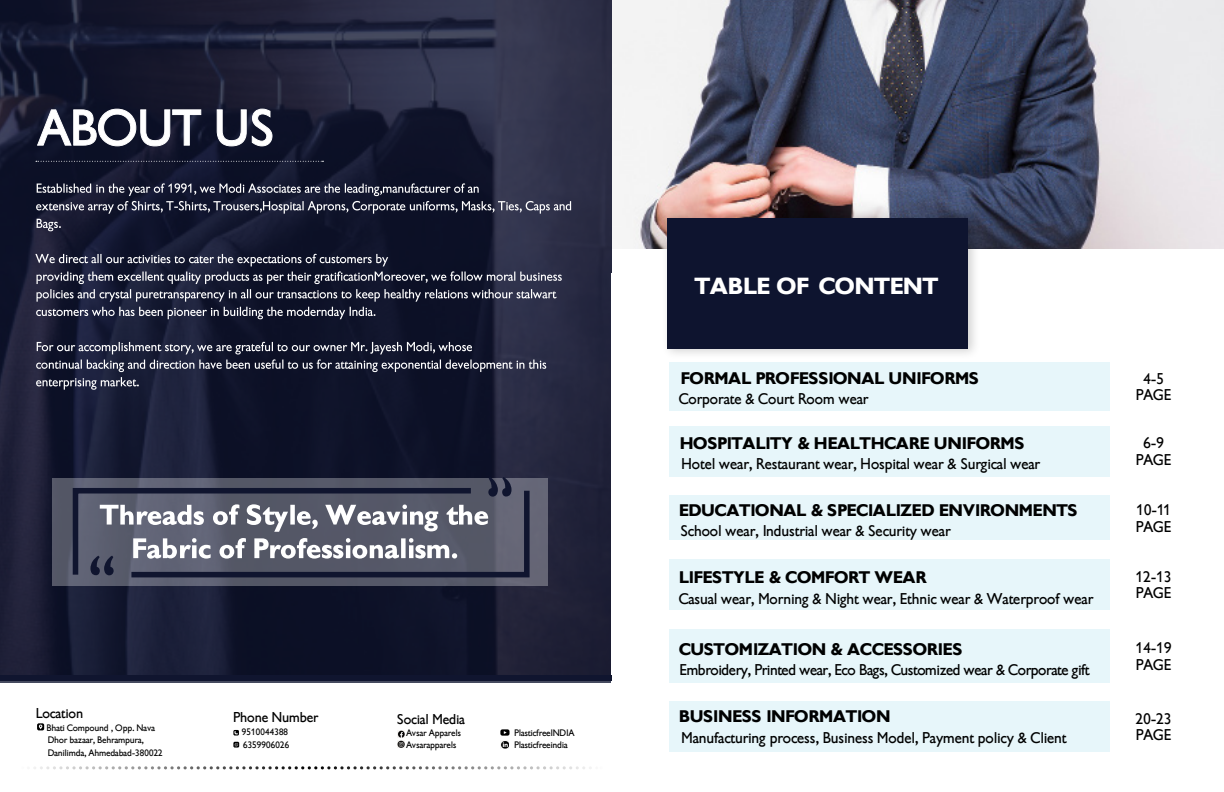
<style>
.page{position:relative;width:1224px;height:792px;background:#fff}
.page>*{position:absolute;margin:0;border:0;box-sizing:border-box;transform-origin:0 0}
.t1{font:59.8px "Gibson";color:#10152f}
.t2{font:700 23.2px "Gibson";color:#fff}
.t3{font:700 16.7px "Gibson";color:#000101}
.t4{font:15.2px/16.6px "Gibson";color:#000101}
.t5{font:15.2px "Gibson";letter-spacing:-.02em;color:#000101}
.t6{font:13.9px "Gibson";color:#000101}
.t7{font:9.2px/12.6px "Gibson";color:#000101}
</style>
<div class="page">
<svg style="left:0;top:0;width:612px;height:683px;background:#1c1f36"></svg>
<svg style="left:36px;top:108px;width:237px;height:39px"></svg>
<svg style="left:36px;top:342px;width:510px;height:48px;background:#2f3348"></svg>
<svg style="left:35px;top:254px;width:527px;height:65px;background:#36394e"></svg>
<svg style="left:36px;top:183px;width:535px;height:48px;background:#2e3146"></svg>
<div style="left:670px;top:362px;width:440px;height:49px;background:#e7f6fa"></div>
<div style="left:670px;top:426px;width:440px;height:50px;background:#e7f6fa"></div>
<div style="left:670px;top:496px;width:440px;height:44px;background:#e7f6fa"></div>
<div style="left:670px;top:560px;width:440px;height:50px;background:#e7f6fa"></div>
<div style="left:670px;top:630px;width:440px;height:53px;background:#e7f6fa"></div>
<div style="left:670px;top:702px;width:440px;height:50px;background:#e7f6fa"></div>
<svg style="left:36px;top:161px;width:287px;height:1px"></svg>
<img style="left:612px;top:0;width:612px;height:249px">
<div style="left:661px;top:210px;width:320px;height:151px;background:#000;opacity:.18"></div>
<div style="left:667px;top:218px;width:300px;height:131px;background:#0e142f"></div>
<div style="left:0;top:675px;width:612px;height:5px;background:#10152f"></div>
<svg style="left:500px;top:729px;width:10px;height:19px"></svg>
<svg style="left:397px;top:730px;width:7px;height:18px"></svg>
<svg style="left:34px;top:766px;width:557px;height:4px"></svg>
<svg style="left:233px;top:730px;width:6px;height:6px"></svg>
<svg style="left:233px;top:742px;width:6px;height:6px"></svg>
<svg style="left:37px;top:723px;width:7px;height:7px"></svg>
<svg style="left:39px;top:725px;width:3px;height:4px"></svg>
<div style="left:52px;top:478px;width:496px;height:107px;background:linear-gradient(to right,#5a5e6f,#595b6a)"></div>
<svg style="left:70px;top:477px;width:462px;height:103px;background:#656877"></svg>
<h1 class="t1" style="left:89px;top:543px;width:28px">“</h1>
<p class="t6" style="left:36px;top:705px;width:49px">Location</p>
<p class="t7" style="left:47px;top:721px;width:118px">Bhati Compound , Opp. Nava<br>Dhor bazaar, Behrampura,<br>Danilimda, Ahmedabad-380022</p>
<p class="t6" style="left:233px;top:710px;width:87px">Phone Number</p>
<p class="t7" style="left:242px;top:726px;width:49px">9510044388<br>6359906026</p>
<p class="t6" style="left:397px;top:711px;width:69px">Social Media</p>
<p class="t7" style="left:406px;top:726px;width:56px">Avsar Apparels</p>
<p class="t7" style="left:514px;top:726px;width:62px">PlasticfreeINDIA</p>
<p class="t7" style="left:406px;top:739px;width:52px">Avsarapparels</p>
<p class="t7" style="left:514px;top:739px;width:55px">Plasticfreeindia</p>
<h2 class="t2" style="left:695px;top:273px;width:245px">TABLE OF CONTENT</h2>
<p class="t3" style="left:681px;top:368px;width:300px">FORMAL PROFESSIONAL UNIFORMS</p>
<p class="t4" style="left:679px;top:391px;width:191px">Corporate &amp; Court Room wear</p>
<p class="t3" style="left:680px;top:433px;width:346px">HOSPITALITY &amp; HEALTHCARE UNIFORMS</p>
<p class="t4" style="left:682px;top:456px;width:360px">Hotel wear, Restaurant wear, Hospital wear &amp; Surgical wear</p>
<p class="t3" style="left:679px;top:500px;width:400px">EDUCATIONAL &amp; SPECIALIZED ENVIRONMENTS</p>
<p class="t4" style="left:681px;top:523px;width:272px">School wear, Industrial wear &amp; Security wear</p>
<p class="t3" style="left:679px;top:568px;width:249px">LIFESTYLE &amp; COMFORT WEAR</p>
<p class="t4" style="left:679px;top:591px;width:416px">Casual wear, Morning &amp; Night wear, Ethnic wear &amp; Waterproof wear</p>
<p class="t3" style="left:679px;top:639px;width:285px">CUSTOMIZATION &amp; ACCESSORIES</p>
<p class="t5" style="left:680px;top:661px;width:411px">Embroidery, Printed wear, Eco Bags, Customized wear &amp; Corporate gift</p>
<p class="t3" style="left:679px;top:707px;width:213px">BUSINESS INFORMATION</p>
<p class="t4" style="left:682px;top:730px;width:386px">Manufacturing process, Business Model, Payment policy &amp; Client</p>
<p class="t4" style="left:1136px;top:370px;width:37px;text-align:center">4-5<br>PAGE</p>
<p class="t4" style="left:1136px;top:435px;width:37px;text-align:center">6-9<br>PAGE</p>
<p class="t4" style="left:1136px;top:502px;width:37px">10-11<br>PAGE</p>
<p class="t4" style="left:1136px;top:569px;width:37px">12-13<br>PAGE</p>
<p class="t4" style="left:1136px;top:640px;width:37px">14-19<br>PAGE</p>
<p class="t4" style="left:1136px;top:710px;width:37px">20-23<br>PAGE</p>
</div>
